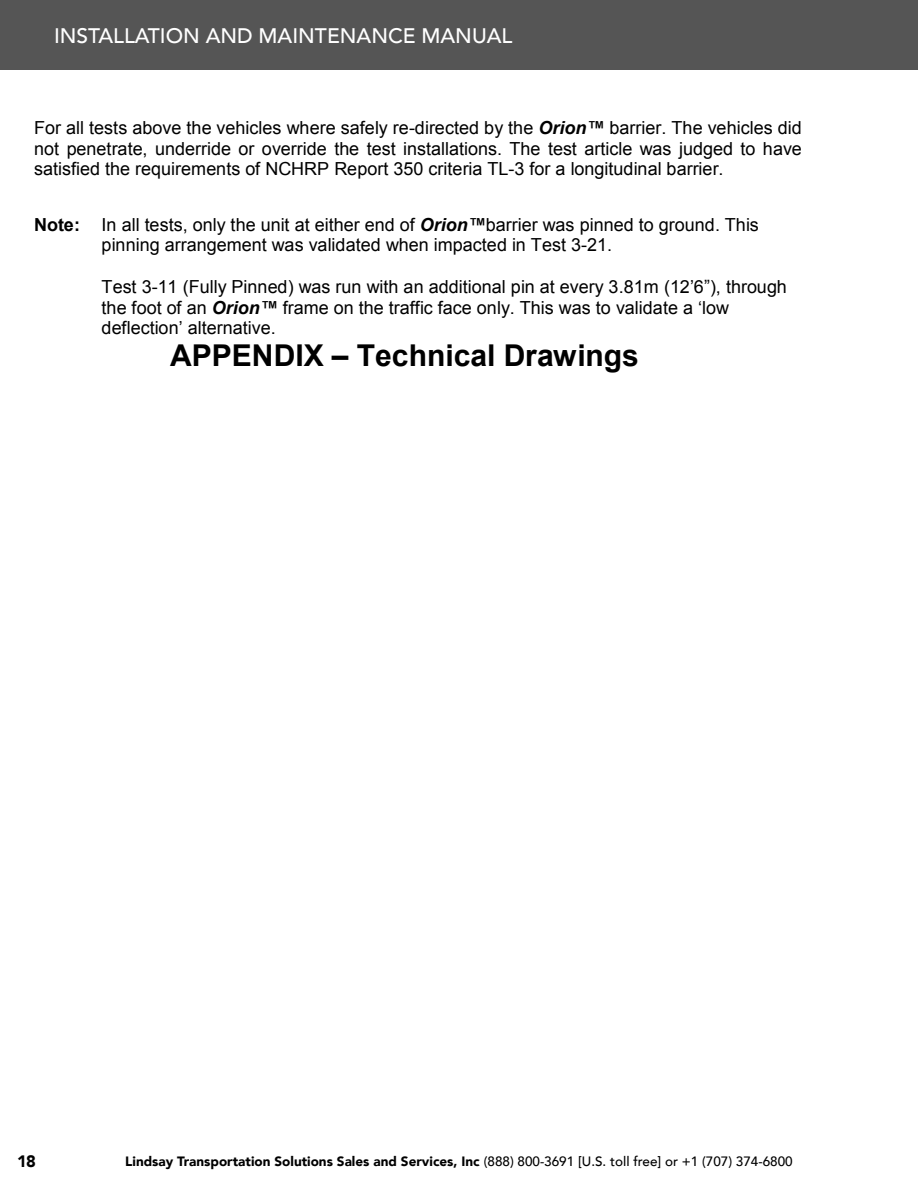
<style>
.page{position:relative;width:918px;height:1188px;background:#fff}
.page>*{position:absolute;margin:0;border:0;box-sizing:border-box;transform-origin:0 0}
.t1{font:700 30px "Arial";color:#000}
.t2{font:500 21px "Avenir LT";color:#fff}
.t3{font:18px/20.7px "Arial";color:#000}
.t4{font:900 16.5px "Avenir LT";color:#000}
.t5{font:900 13.5px "Avenir LT";color:#000}
.s1{font-weight:700;font-style:italic}
.s2{font-weight:700}
.s3{font-weight:500}
</style>
<div class="page">
<div style="left:0;top:0;width:918px;height:70px;background:#555"></div>
<p class="t2" style="left:54px;top:23px;width:460px">INSTALLATION AND MAINTENANCE MANUAL</p>
<p class="t3" style="left:34px;top:118px;width:769px;text-align:justify">For all tests above the vehicles where safely re-directed by the <span class="s1">Orion™</span> barrier. The vehicles did not penetrate, underride or override the test installations. The test article was judged to have satisfied the requirements of NCHRP Report 350 criteria TL-3 for a longitudinal barrier.</p>
<p class="t3" style="left:102px;top:214px;width:659px;text-indent:-68px"><span class="s2">Note:</span> In all tests, only the unit at either end of <span class="s1">Orion™</span>barrier was pinned to ground. This pinning arrangement was validated when impacted in Test 3-21.</p>
<p class="t3" style="left:102px;top:276px;width:687px">Test 3-11 (Fully Pinned) was run with an additional pin at every 3.81m (12’6”), through the foot of an <span class="s1">Orion™</span> frame on the traffic face only. This was to validate a ‘low deflection’ alternative.</p>
<h1 class="t1" style="left:170px;top:336px;width:470px">APPENDIX – Technical Drawings</h1>
<p class="t4" style="left:17px;top:1152px;width:20px">18</p>
<p class="t5" style="left:125px;top:1153px;width:669px">Lindsay Transportation Solutions Sales and Services, Inc <span class="s3">(888) 800-3691 [U.S. toll free] or +1 (707) 374-6800</span></p>
</div>
